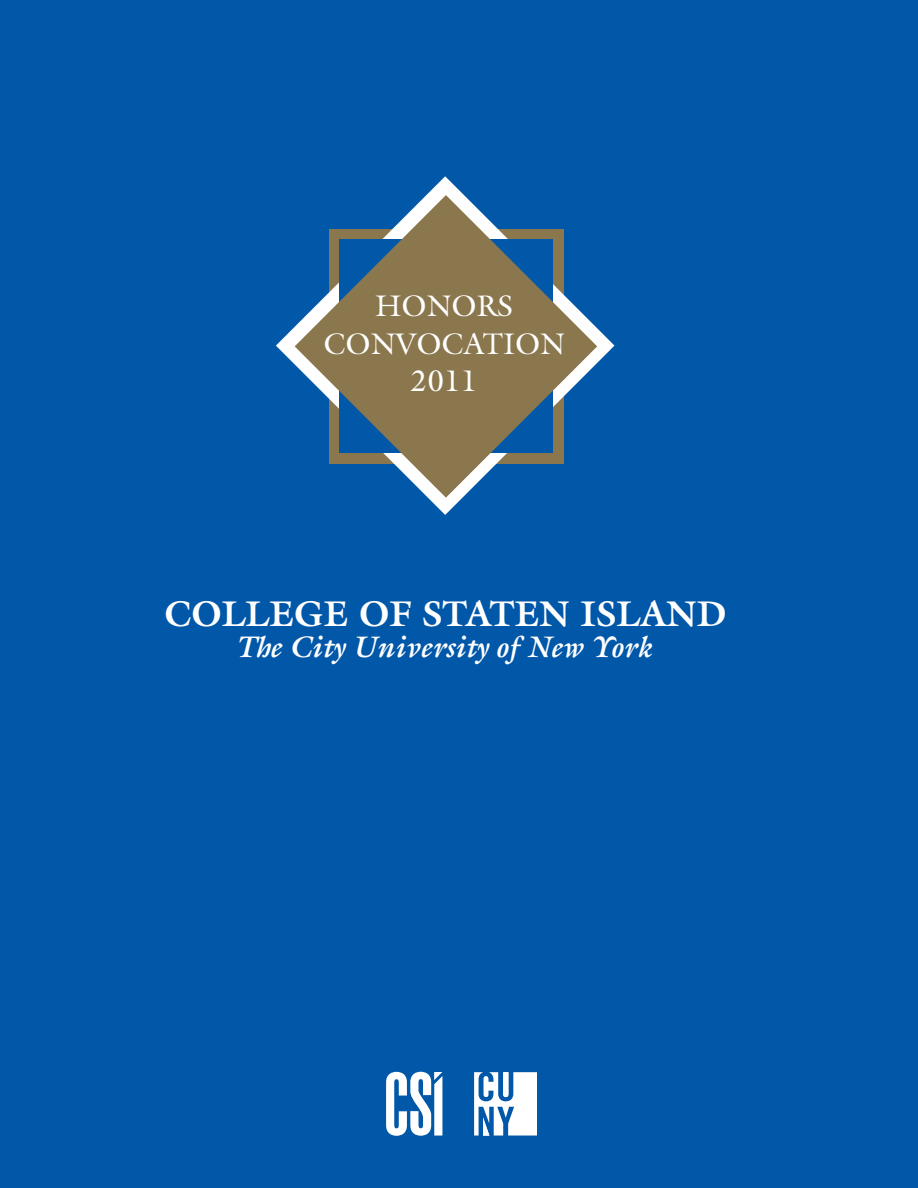
<style>
.page{position:relative;width:918px;height:1188px;background:#0157a8}
.page>*{position:absolute;margin:0;border:0;box-sizing:border-box;transform-origin:0 0}
.t1{font:700 36px "Galliard";color:#fff}
.t2{font:italic 700 30px "Galliard";color:#fff}
.t3{font:30px/37.5px "Galliard";color:#fff;text-align:center}
</style>
<div class="page">
<svg style="left:276px;top:176px;width:338px;height:339px"></svg>
<svg style="left:295px;top:195px;width:302px;height:303px;fill:#8a774e"></svg>
<svg style="left:386px;top:1072px;width:56px;height:64px"></svg>
<svg style="left:474px;top:1072px;width:63px;height:64px"></svg>
<p class="t3" style="left:323px;top:287px;width:243px">HONORS<br>CONVOCATION<br>2011</p>
<p class="t1" style="left:165px;top:592px;width:563px">COLLEGE OF STATEN ISLAND</p>
<p class="t2" style="left:236px;top:629px;width:417px">The City University of New York</p>
</div>
